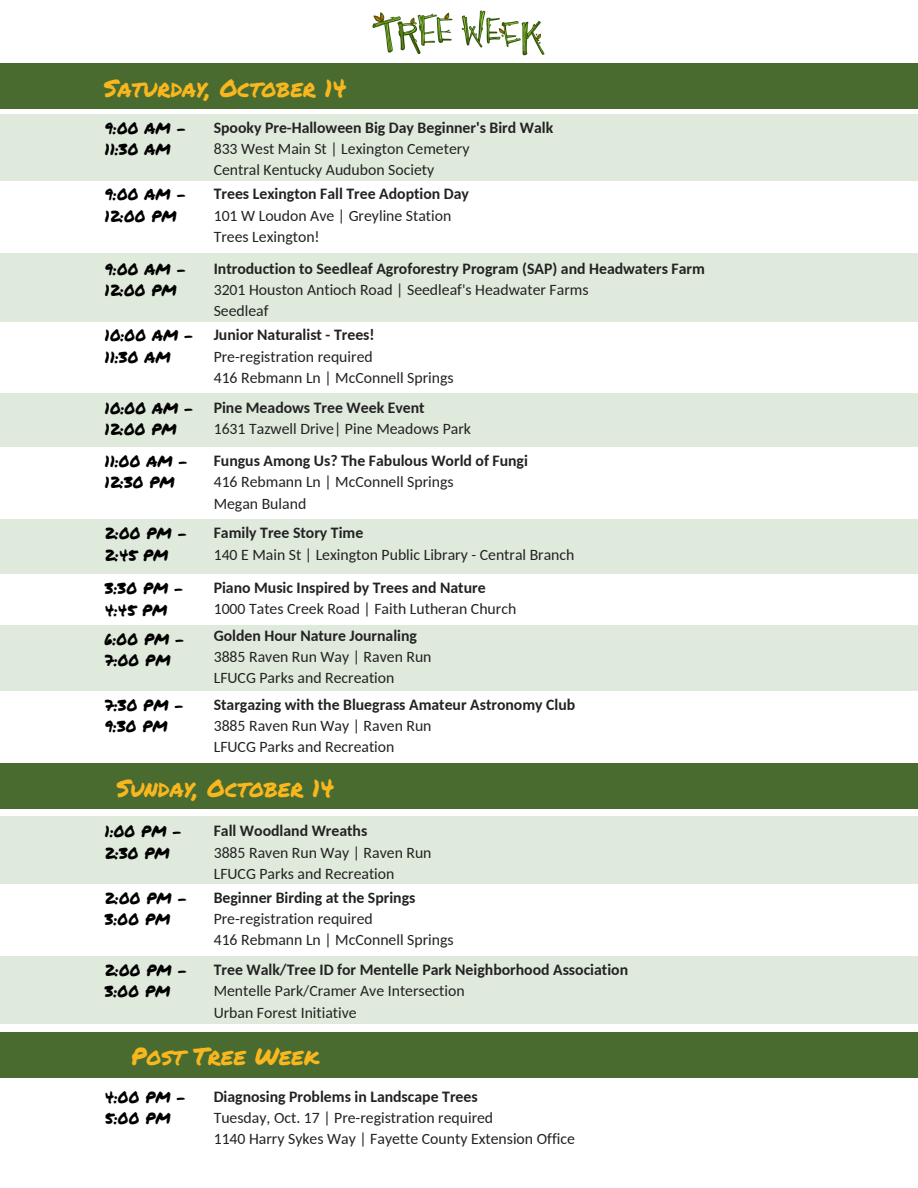
<style>
.page{position:relative;width:918px;height:1188px;background:#fff}
.page>*{position:absolute;margin:0;border:0;box-sizing:border-box;transform-origin:0 0}
.t1{font:24px "Permanent Marker";color:#f8b71e}
.t2{font:15.75px "Carlito";color:#222}
.t3{font:700 15.75px "Carlito";color:#222}
.t4{font:15.75px "Permanent Marker";color:#000}
</style>
<div class="page">
<img style="left:372px;top:10px;width:173px;height:46px">
<div style="left:0;top:114px;width:918px;height:67px;background:#e0eadc"></div>
<div style="left:0;top:253px;width:918px;height:69px;background:#e0eadc"></div>
<div style="left:0;top:394px;width:918px;height:53px;background:#e0eadc"></div>
<div style="left:0;top:519px;width:918px;height:55px;background:#e0eadc"></div>
<div style="left:0;top:625px;width:918px;height:66px;background:#e0eadc"></div>
<div style="left:0;top:63px;width:918px;height:46px;background:#4a6b30"></div>
<div style="left:0;top:763px;width:918px;height:45px;background:#4a6b30"></div>
<div style="left:0;top:816px;width:918px;height:68px;background:#e0eadc"></div>
<div style="left:0;top:956px;width:918px;height:68px;background:#e0eadc"></div>
<div style="left:0;top:1032px;width:918px;height:45px;background:#4a6b30"></div>
<p class="t1" style="left:104px;top:70px;width:244px">Saturday, October 14</p>
<p class="t4" style="left:105px;top:116px;width:83px">9:00 AM -</p>
<p class="t4" style="left:105px;top:138px;width:67px">11:30 AM</p>
<p class="t4" style="left:105px;top:183px;width:83px">9:00 AM -</p>
<p class="t4" style="left:105px;top:204px;width:73px">12:00 PM</p>
<p class="t4" style="left:105px;top:257px;width:83px">9:00 AM -</p>
<p class="t4" style="left:105px;top:279px;width:73px">12:00 PM</p>
<p class="t4" style="left:105px;top:324px;width:90px">10:00 AM -</p>
<p class="t4" style="left:105px;top:345px;width:67px">11:30 AM</p>
<p class="t4" style="left:105px;top:396px;width:90px">10:00 AM -</p>
<p class="t4" style="left:105px;top:418px;width:73px">12:00 PM</p>
<p class="t4" style="left:105px;top:449px;width:85px">11:00 AM -</p>
<p class="t4" style="left:105px;top:471px;width:71px">12:30 PM</p>
<p class="t4" style="left:105px;top:522px;width:84px">2:00 PM -</p>
<p class="t4" style="left:105px;top:543px;width:65px">2:45 PM</p>
<p class="t4" style="left:105px;top:577px;width:80px">3:30 PM -</p>
<p class="t4" style="left:105px;top:598px;width:64px">4:45 PM</p>
<p class="t4" style="left:105px;top:628px;width:81px">6:00 PM -</p>
<p class="t4" style="left:105px;top:649px;width:67px">7:00 PM</p>
<p class="t4" style="left:105px;top:693px;width:81px">7:30 PM -</p>
<p class="t4" style="left:105px;top:715px;width:64px">9:30 PM</p>
<p class="t3" style="left:214px;top:121px;width:341px">Spooky Pre-Halloween Big Day Beginner's Bird Walk</p>
<p class="t2" style="left:214px;top:142px;width:257px">833 West Main St | Lexington Cemetery</p>
<p class="t2" style="left:214px;top:164px;width:222px">Central Kentucky Audubon Society</p>
<p class="t3" style="left:214px;top:187px;width:257px">Trees Lexington Fall Tree Adoption Day</p>
<p class="t2" style="left:214px;top:209px;width:239px">101 W Loudon Ave | Greyline Station</p>
<p class="t2" style="left:214px;top:230px;width:108px">Trees Lexington!</p>
<p class="t3" style="left:214px;top:262px;width:493px">Introduction to Seedleaf Agroforestry Program (SAP) and Headwaters Farm</p>
<p class="t2" style="left:214px;top:283px;width:376px">3201 Houston Antioch Road | Seedleaf's Headwater Farms</p>
<p class="t2" style="left:214px;top:305px;width:56px">Seedleaf</p>
<p class="t3" style="left:214px;top:328px;width:162px">Junior Naturalist - Trees!</p>
<p class="t2" style="left:214px;top:350px;width:161px">Pre-registration required</p>
<p class="t2" style="left:214px;top:371px;width:241px">416 Rebmann Ln | McConnell Springs</p>
<p class="t3" style="left:214px;top:401px;width:213px">Pine Meadows Tree Week Event</p>
<p class="t2" style="left:214px;top:422px;width:259px">1631 Tazwell Drive| Pine Meadows Park</p>
<p class="t3" style="left:214px;top:454px;width:316px">Fungus Among Us? The Fabulous World of Fungi</p>
<p class="t2" style="left:214px;top:475px;width:241px">416 Rebmann Ln | McConnell Springs</p>
<p class="t2" style="left:214px;top:497px;width:94px">Megan Buland</p>
<p class="t3" style="left:214px;top:526px;width:151px">Family Tree Story Time</p>
<p class="t2" style="left:214px;top:548px;width:362px">140 E Main St | Lexington Public Library - Central Branch</p>
<p class="t3" style="left:214px;top:581px;width:273px">Piano Music Inspired by Trees and Nature</p>
<p class="t2" style="left:214px;top:603px;width:304px">1000 Tates Creek Road | Faith Lutheran Church</p>
<p class="t3" style="left:214px;top:629px;width:205px">Golden Hour Nature Journaling</p>
<p class="t2" style="left:214px;top:650px;width:219px">3885 Raven Run Way | Raven Run</p>
<p class="t2" style="left:214px;top:672px;width:182px">LFUCG Parks and Recreation</p>
<p class="t3" style="left:214px;top:698px;width:363px">Stargazing with the Bluegrass Amateur Astronomy Club</p>
<p class="t2" style="left:214px;top:719px;width:219px">3885 Raven Run Way | Raven Run</p>
<p class="t2" style="left:214px;top:740px;width:182px">LFUCG Parks and Recreation</p>
<p class="t1" style="left:116px;top:770px;width:219px">Sunday, October 14</p>
<p class="t4" style="left:105px;top:820px;width:79px">1:00 PM -</p>
<p class="t4" style="left:105px;top:841px;width:66px">2:30 PM</p>
<p class="t4" style="left:105px;top:886px;width:84px">2:00 PM -</p>
<p class="t4" style="left:105px;top:908px;width:67px">3:00 PM</p>
<p class="t4" style="left:105px;top:959px;width:84px">2:00 PM -</p>
<p class="t4" style="left:105px;top:980px;width:67px">3:00 PM</p>
<p class="t3" style="left:214px;top:824px;width:155px">Fall Woodland Wreaths</p>
<p class="t2" style="left:214px;top:846px;width:219px">3885 Raven Run Way | Raven Run</p>
<p class="t2" style="left:214px;top:867px;width:182px">LFUCG Parks and Recreation</p>
<p class="t3" style="left:214px;top:891px;width:203px">Beginner Birding at the Springs</p>
<p class="t2" style="left:214px;top:912px;width:161px">Pre-registration required</p>
<p class="t2" style="left:214px;top:934px;width:241px">416 Rebmann Ln | McConnell Springs</p>
<p class="t3" style="left:214px;top:963px;width:416px">Tree Walk/Tree ID for Mentelle Park Neighborhood Association</p>
<p class="t2" style="left:214px;top:985px;width:252px">Mentelle Park/Cramer Ave Intersection</p>
<p class="t2" style="left:214px;top:1006px;width:145px">Urban Forest Initiative</p>
<p class="t1" style="left:131px;top:1039px;width:190px">Post Tree Week</p>
<p class="t3" style="left:214px;top:1090px;width:265px">Diagnosing Problems in Landscape Trees</p>
<p class="t2" style="left:214px;top:1111px;width:281px">Tuesday, Oct. 17 | Pre-registration required</p>
<p class="t2" style="left:214px;top:1133px;width:363px">1140 Harry Sykes Way | Fayette County Extension Office</p>
<p class="t4" style="left:105px;top:1085px;width:83px">4:00 PM -</p>
<p class="t4" style="left:105px;top:1107px;width:67px">5:00 PM</p>
</div>
